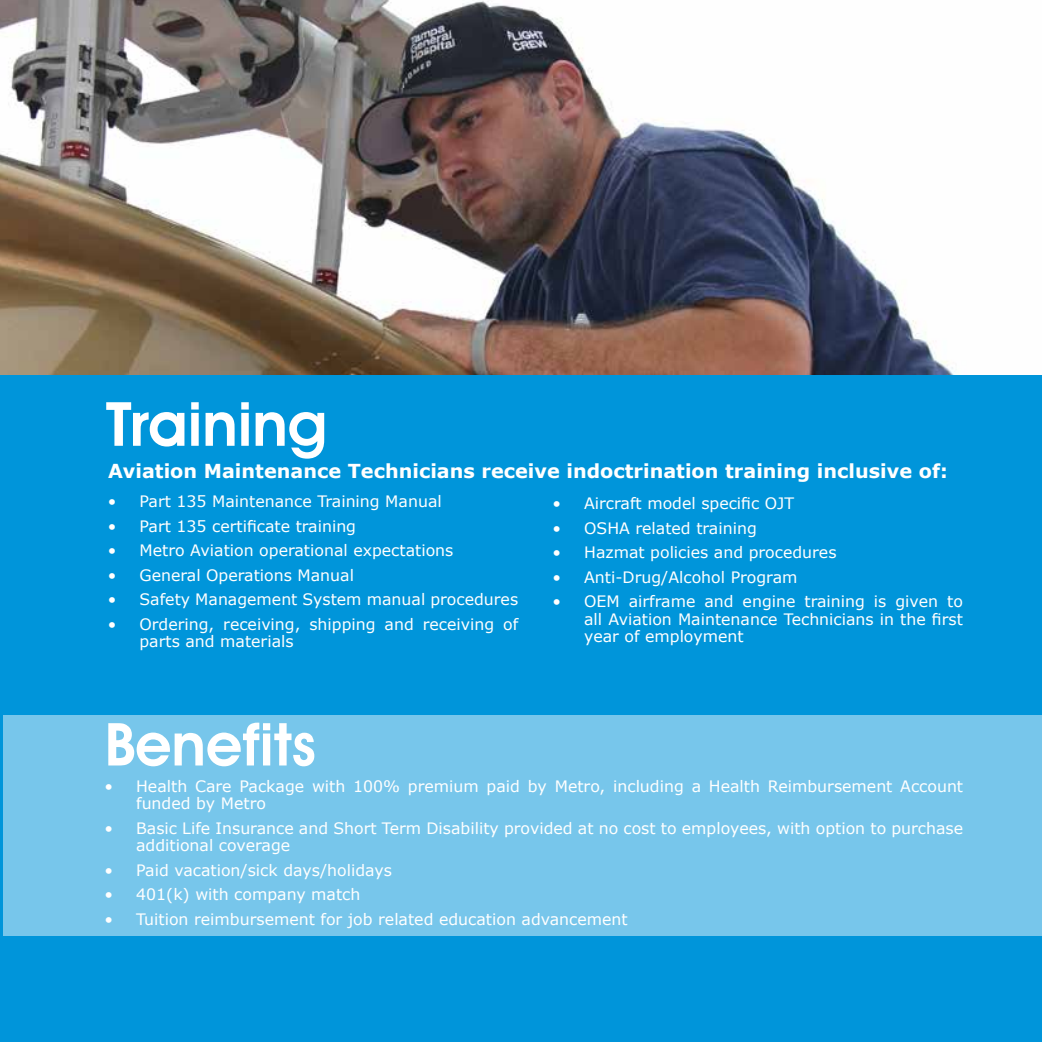
<style>
.page{position:relative;width:1042px;height:1042px;background:#0095da}
.page>*{position:absolute;margin:0;border:0;box-sizing:border-box;transform-origin:0 0}
.t1{font:600 61.25px "Avant Garde IT Cby BT";color:#fff}
.t2{font:600 59.5px "Avant Garde IT Cby BT";color:#fff}
.t3{font:700 19.25px "Verdana";color:#fff}
.t4{font:15.75px/17.5px "Verdana";color:#fff}
</style>
<div class="page">
<img style="left:0;top:0;width:1042px;height:374px">
<div style="left:3px;top:715px;width:1039px;height:220px;background:#77c6eb"></div>
<h1 class="t1" style="left:106px;top:387px;width:223px">Training</h1>
<p class="t3" style="left:108px;top:459px;width:841px">Aviation Maintenance Technicians receive indoctrination training inclusive of:</p>
<p class="t4" style="left:108px;top:493px;width:335px">• Part 135 Maintenance Training Manual</p>
<p class="t4" style="left:108px;top:517px;width:250px">• Part 135 certificate training</p>
<p class="t4" style="left:108px;top:542px;width:347px">• Metro Aviation operational expectations</p>
<p class="t4" style="left:108px;top:567px;width:247px">• General Operations Manual</p>
<p class="t4" style="left:108px;top:591px;width:412px">• Safety Management System manual procedures</p>
<p class="t4" style="left:139px;top:616px;width:380px;text-indent:-32px">• Ordering, receiving, shipping and receiving of parts and materials</p>
<p class="t4" style="left:553px;top:495px;width:243px">• Aircraft model specific OJT</p>
<p class="t4" style="left:553px;top:519px;width:206px">• OSHA related training</p>
<p class="t4" style="left:553px;top:544px;width:285px">• Hazmat policies and procedures</p>
<p class="t4" style="left:553px;top:568px;width:246px">• Anti-Drug/Alcohol Program</p>
<p class="t4" style="left:584px;top:593px;width:380px;text-align:justify;text-indent:-32px">• OEM airframe and engine training is given to all Aviation Maintenance Technicians in the first year of employment</p>
<h2 class="t2" style="left:105px;top:708px;width:213px">Benefits</h2>
<p class="t4" style="left:136px;top:777px;width:828px;text-indent:-32px">• Health Care Package with 100% premium paid by Metro, including a Health Reimbursement Account funded by Metro</p>
<p class="t4" style="left:136px;top:819px;width:828px;text-indent:-32px">• Basic Life Insurance and Short Term Disability provided at no cost to employees, with option to purchase additional coverage</p>
<p class="t4" style="left:105px;top:861px;width:289px">• Paid vacation/sick days/holidays</p>
<p class="t4" style="left:105px;top:886px;width:257px">• 401(k) with company match</p>
<p class="t4" style="left:105px;top:910px;width:524px">• Tuition reimbursement for job related education advancement</p>
</div>
